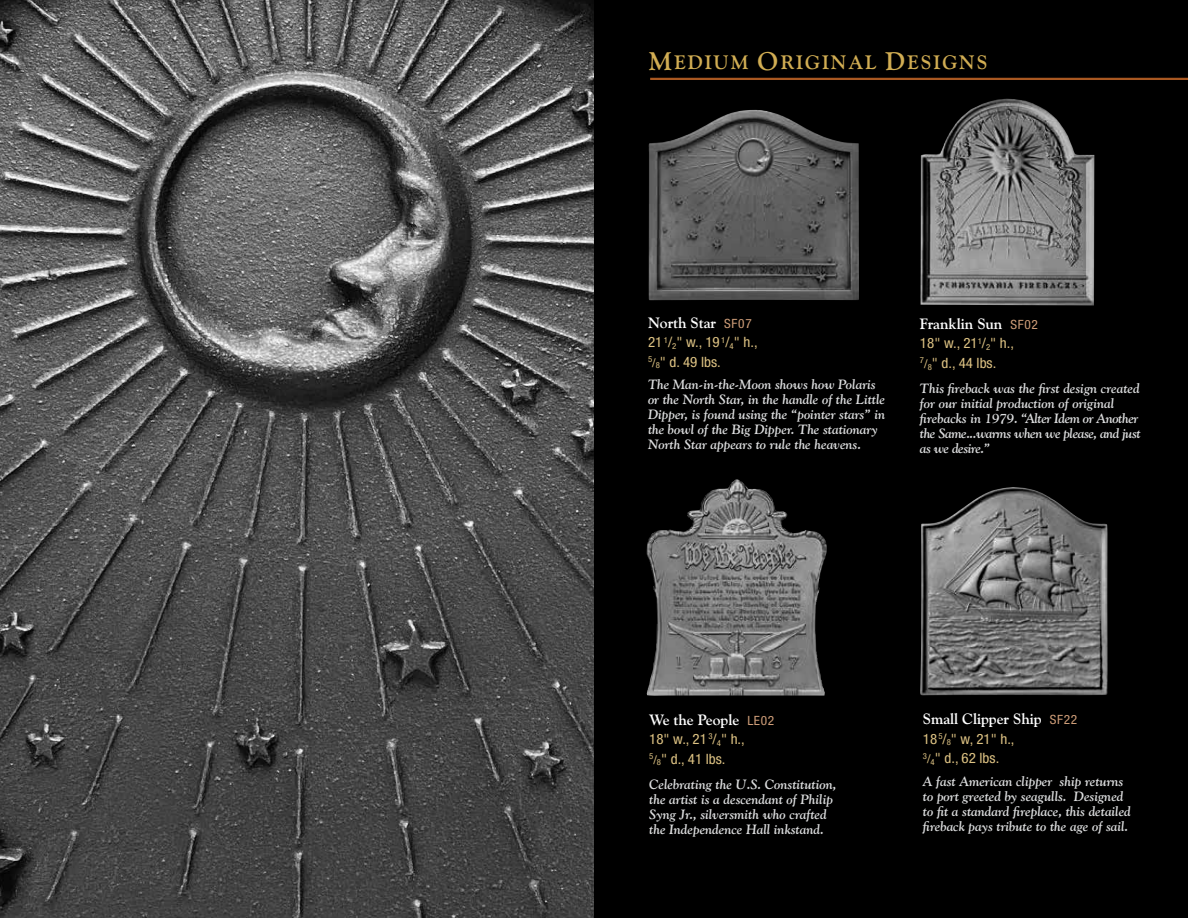
<style>
.page{position:relative;width:1188px;height:918px;background:#fff}
.page>*{position:absolute;margin:0;border:0;box-sizing:border-box;transform-origin:0 0}
.t1{font:700 19.5px "Goudy Old Style BT";letter-spacing:.1em;color:#d1ad53}
.t2{font:700 15px "Goudy Old Style BT";color:#fff}
.t3{font:condensed 14.25px/19.5px "Helvetica Neue";color:#ddc283;scale:1.05 1}
.t4{font:italic 700 13.5px/15px "Goudy Old Style BT";color:#dcddde}
.s1{font-size:25.5px}
.s2{font-family:"Helvetica Neue";font-weight:400;font-stretch:condensed;font-size:12.75px;color:#ce9d78}
.s3{font-size:12px}
</style>
<div class="page">
<img style="left:0;top:0;width:594px;height:918px">
<div style="left:594px;top:0;width:594px;height:918px;background:#000"></div>
<hr style="left:650px;top:78px;width:538px;height:2px;background:#a95821">
<img style="left:646px;top:479px;width:181px;height:217px">
<img style="left:920px;top:487px;width:188px;height:208px">
<img style="left:920px;top:99px;width:174px;height:207px">
<img style="left:649px;top:110px;width:210px;height:190px">
<h1 class="t1" style="left:649px;top:50px;width:340px"><span class="s1">M</span>EDIUM <span class="s1">O</span>RIGINAL <span class="s1">D</span>ESIGNS</h1>
<p class="t2" style="left:648px;top:313px;width:105px">North Star <span class="s2">SF07</span></p>
<p class="t3" style="left:648px;top:333px;width:106px">21 <sup>1</sup>/<sub>2</sub>" w., 19 <sup>1</sup>/<sub>4</sub>" h.,<br><sup>5</sup><span class="s3">/</span><sub>8</sub>" d. 49 lbs.</p>
<p class="t4" style="left:648px;top:377px;width:239px">The Man-in-the-Moon shows how Polaris or the North Star, in the handle of the Little Dipper, is found using the “pointer stars” in the bowl of the Big Dipper. The stationary North Star appears to rule the heavens.</p>
<p class="t2" style="left:920px;top:315px;width:119px">Franklin Sun <span class="s2">SF02</span></p>
<p class="t3" style="left:920px;top:334px;width:91px">18" w., 21<sup>1</sup>/<sub>2</sub>" h.,<br><sup>7</sup><span class="s3">/</span><sub>8</sub>" d., 44 lbs.</p>
<p class="t4" style="left:920px;top:381px;width:222px">This fireback was the first design created for our initial production of original firebacks in 1979. “Alter Idem or Another the Same...warms when we please, and just as we desire.”</p>
<p class="t2" style="left:649px;top:710px;width:127px">We the People <span class="s2">LE02</span></p>
<p class="t3" style="left:649px;top:729px;width:93px">18" w., 21 <sup>3</sup>/<sub>4</sub>" h.,<br><sup>5</sup><span class="s3">/</span><sub>8</sub>" d., 41 lbs.</p>
<p class="t4" style="left:649px;top:777px;width:189px">Celebrating the U.S. Constitution, the artist is a descendant of Philip Syng Jr., silversmith who crafted the Independence Hall inkstand.</p>
<p class="t2" style="left:923px;top:710px;width:156px">Small Clipper Ship <span class="s2">SF22</span></p>
<p class="t3" style="left:923px;top:729px;width:89px">18<sup>5</sup>/<sub>8</sub>" w, 21" h.,<br><sup>3</sup><span class="s3">/</span><sub>4</sub>" d., 62 lbs.</p>
<p class="t4" style="left:923px;top:774px;width:209px">A fast American clipper ship returns to port greeted by seagulls. Designed to fit a standard fireplace, this detailed fireback pays tribute to the age of sail.</p>
</div>
